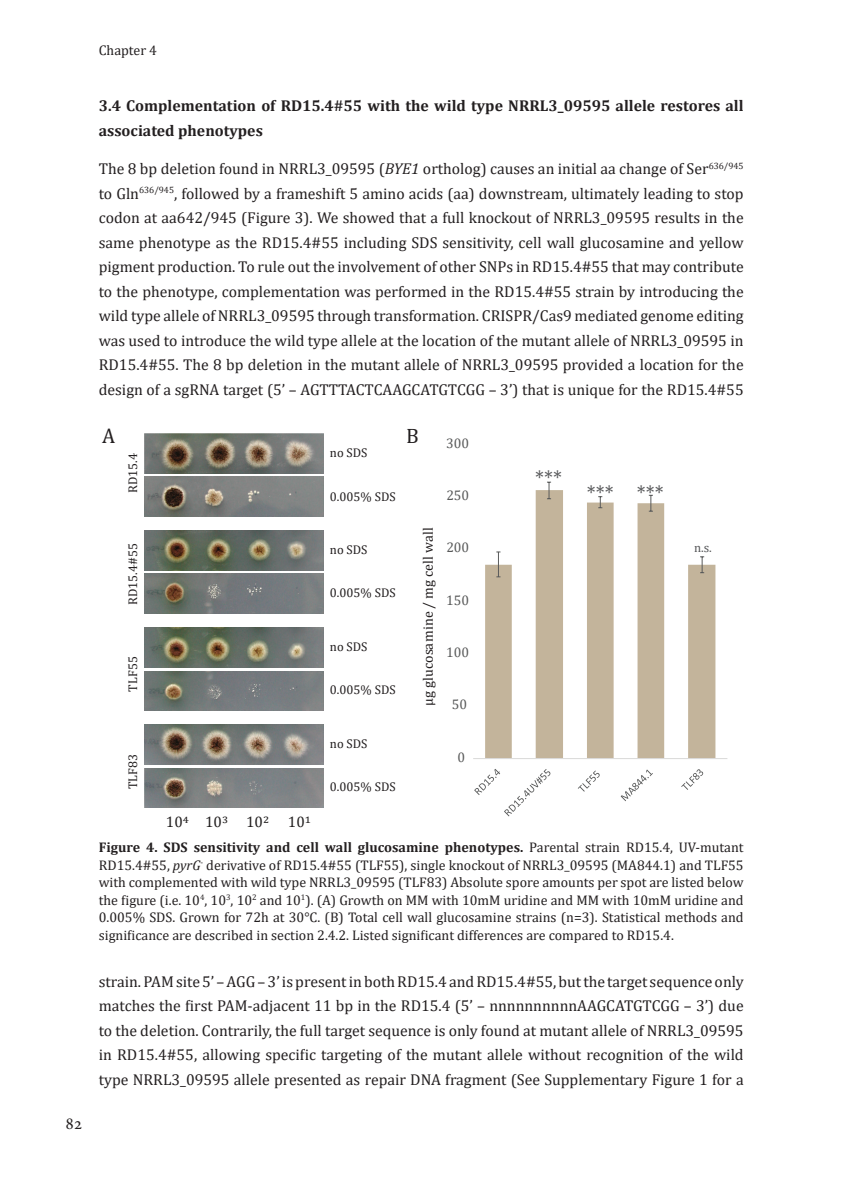
<style>
.page{position:relative;width:843px;height:1191px;background:#fff}
.page>*{position:absolute;margin:0;border:0;box-sizing:border-box;transform-origin:0 0}
.t1{font:20.82px "Cambria";color:#57585a}
.t2{font:20.82px "Cambria";color:#231f20}
.t3{font:17.5px "Minion Pro";color:#231f20}
.t4{font:15.75px/24.5px "Cambria";color:#231f20;text-align:justify}
.t5{font:700 15.75px/24.5px "Cambria";color:#231f20}
.t6{font:15.22px "Cambria";color:#211e1e}
.t7{font:14px/17.5px "Cambria";color:#231f20;text-align:justify}
.t8{font:14px "Cambria";letter-spacing:.02em;color:#231f20}
.t9{font:14px "Cambria";letter-spacing:-.005em;color:#595a5a}
.t10{font:12.78px "Cambria";color:#57585a}
.t11{font:12.6px "Cambria";color:#231f20}
.s1{font-style:italic}
.s2{font-weight:700}
</style>
<div class="page">
<img style="left:145px;top:574px;width:179px;height:39px">
<img style="left:145px;top:477px;width:179px;height:39px">
<img style="left:145px;top:768px;width:179px;height:40px">
<img style="left:145px;top:671px;width:179px;height:40px">
<img style="left:145px;top:725px;width:179px;height:39px">
<img style="left:145px;top:531px;width:179px;height:39px">
<img style="left:145px;top:434px;width:179px;height:39px">
<img style="left:145px;top:628px;width:179px;height:39px">
<svg style="left:485px;top:490px;width:230px;height:268px"></svg>
<svg style="left:496px;top:551px;width:4px;height:26px"></svg>
<svg style="left:547px;top:482px;width:4px;height:17px"></svg>
<svg style="left:598px;top:496px;width:4px;height:12px"></svg>
<svg style="left:649px;top:495px;width:4px;height:17px"></svg>
<svg style="left:700px;top:556px;width:4px;height:17px"></svg>
<hr style="left:473px;top:758px;width:254px;height:1px;background:#d9d9d8">
<svg style="left:474px;top:769px;width:76px;height:47px"></svg>
<svg style="left:578px;top:770px;width:22px;height:21px"></svg>
<svg style="left:621px;top:769px;width:32px;height:32px"></svg>
<svg style="left:681px;top:769px;width:22px;height:21px"></svg>
<p class="t3" style="left:65px;top:1111px;width:19px">82</p>
<p class="t7" style="left:99px;top:41px;width:60px">Chapter 4</p>
<p class="t5" style="left:99px;top:93px;width:646px">3.4 Complementation of RD15.4#55 with the wild type NRRL3_09595 allele restores all associated phenotypes</p>
<p class="t4" style="left:99px;top:156px;width:646px">The 8 bp deletion found in NRRL3_09595 (<span class="s1">BYE1</span> ortholog) causes an initial aa change of Ser<sup>636/945 </sup>to Gln<sup>636/945</sup>, followed by a frameshift 5 amino acids (aa) downstream, ultimately leading to stop codon at aa642/945 (Figure 3). We showed that a full knockout of NRRL3_09595 results in the same phenotype as the RD15.4#55 including SDS sensitivity, cell wall glucosamine and yellow pigment production. To rule out the involvement of other SNPs in RD15.4#55 that may contribute to the phenotype, complementation was performed in the RD15.4#55 strain by introducing the wild type allele of NRRL3_09595 through transformation. CRISPR/Cas9 mediated genome editing was used to introduce the wild type allele at the location of the mutant allele of NRRL3_09595 in RD15.4#55. The 8 bp deletion in the mutant allele of NRRL3_09595 provided a location for the design of a sgRNA target (5’ – AGTTTACTCAAGCATGTCGG – 3’) that is unique for the RD15.4#55</p>
<h1 class="t2" style="left:102px;top:424px;width:15px">A</h1>
<p class="t11" style="left:125px;top:493px;width:41px;rotate:-90deg">RD15.4</p>
<p class="t11" style="left:125px;top:605px;width:63px;rotate:-90deg">RD15.4#55</p>
<p class="t11" style="left:125px;top:691px;width:37px;rotate:-90deg">TLF55</p>
<p class="t11" style="left:125px;top:789px;width:37px;rotate:-90deg">TLF83</p>
<p class="t6" style="left:166px;top:812px;width:147px">104 103 102 101</p>
<p class="t11" style="left:330px;top:446px;width:39px">no SDS</p>
<h1 class="t2" style="left:406px;top:424px;width:14px">B</h1>
<p class="t9" style="left:446px;top:435px;width:24px">300</p>
<p class="t11" style="left:330px;top:489px;width:67px">0.005% SDS</p>
<p class="t11" style="left:330px;top:542px;width:39px">no SDS</p>
<p class="t11" style="left:330px;top:585px;width:67px">0.005% SDS</p>
<p class="t11" style="left:330px;top:639px;width:39px">no SDS</p>
<p class="t11" style="left:330px;top:682px;width:67px">0.005% SDS</p>
<p class="t11" style="left:330px;top:736px;width:39px">no SDS</p>
<p class="t11" style="left:330px;top:779px;width:67px">0.005% SDS</p>
<p class="t8" style="left:420px;top:706px;width:181px;rotate:-90deg">µg glucosamine / mg cell wall</p>
<p class="t9" style="left:446px;top:487px;width:24px">250</p>
<p class="t9" style="left:446px;top:539px;width:24px">200</p>
<p class="t9" style="left:446px;top:591px;width:24px">150</p>
<p class="t9" style="left:446px;top:644px;width:24px">100</p>
<p class="t9" style="left:452px;top:696px;width:17px">50</p>
<p class="t9" style="left:457px;top:748px;width:9px">0</p>
<h1 class="t1" style="left:535px;top:466px;width:28px">***</h1>
<h1 class="t1" style="left:587px;top:481px;width:78px">*** ***</h1>
<p class="t10" style="left:694px;top:540px;width:19px">n.s.</p>
<p class="t7" style="left:99px;top:838px;width:646px"><span class="s2">Figure 4. SDS sensitivity and cell wall glucosamine phenotypes.</span> Parental strain RD15.4, UV-mutant RD15.4#55, <span class="s1">pyrG</span><sup>-</sup> derivative of RD15.4#55 (TLF55), single knockout of NRRL3_09595 (MA844.1) and TLF55 with complemented with wild type NRRL3_09595 (TLF83) Absolute spore amounts per spot are listed below the figure (i.e. 10<sup>4</sup>, 10<sup>3</sup>, 10<sup>2</sup> and 10<sup>1</sup>). (A) Growth on MM with 10mM uridine and MM with 10mM uridine and 0.005% SDS. Grown for 72h at 30°C. (B) Total cell wall glucosamine strains (n=3). Statistical methods and significance are described in section 2.4.2. Listed significant differences are compared to RD15.4.</p>
<p class="t4" style="left:99px;top:969px;width:646px">strain. PAM site 5’ – AGG – 3’ is present in both RD15.4 and RD15.4#55, but the target sequence only matches the first PAM-adjacent 11 bp in the RD15.4 (5’ – nnnnnnnnnnAAGCATGTCGG – 3’) due to the deletion. Contrarily, the full target sequence is only found at mutant allele of NRRL3_09595 in RD15.4#55, allowing specific targeting of the mutant allele without recognition of the wild type NRRL3_09595 allele presented as repair DNA fragment (See Supplementary Figure 1 for a</p>
</div>
